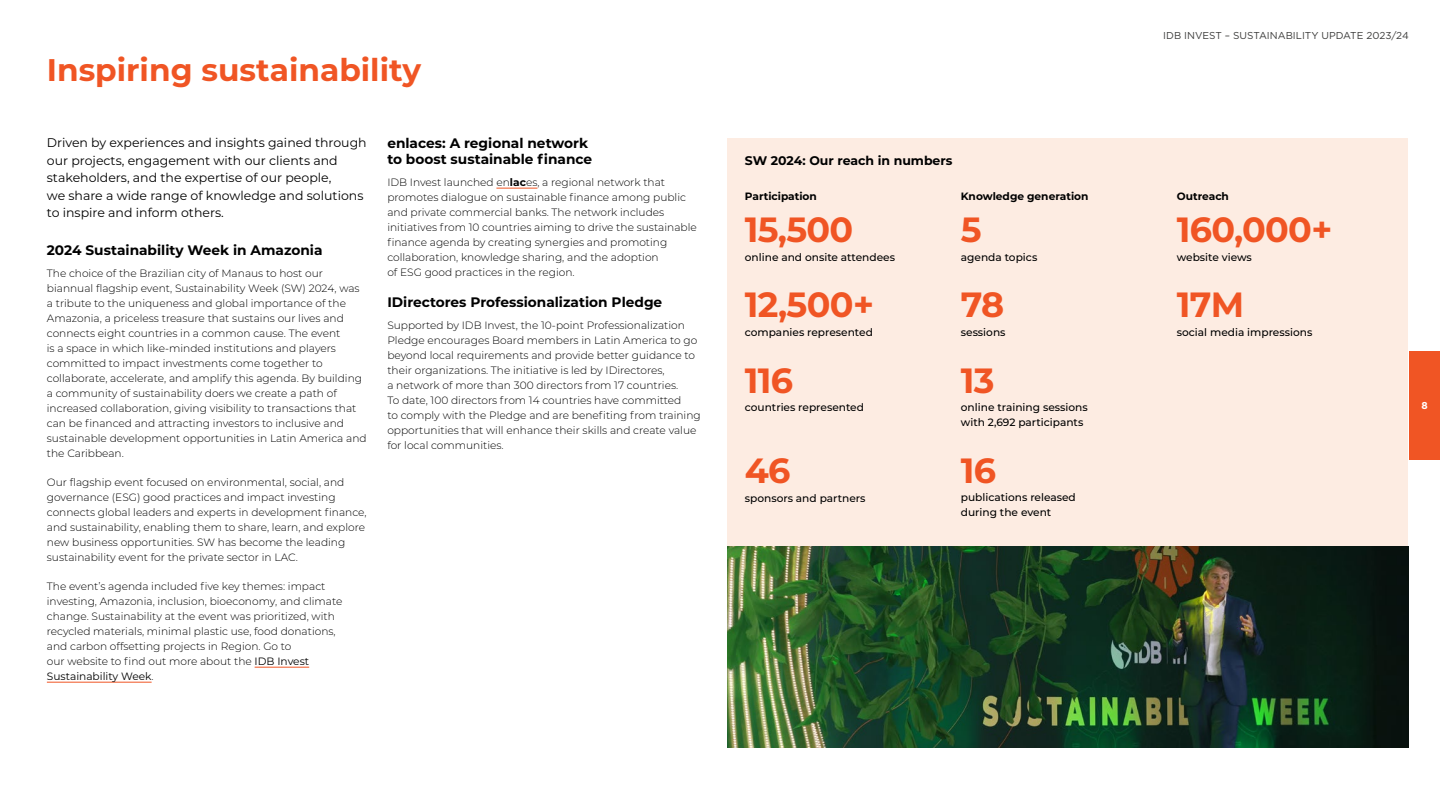
<style>
.page{position:relative;width:1440px;height:810px;background:#fff}
.page>*{position:absolute;margin:0;border:0;box-sizing:border-box;transform-origin:0 0}
.t1{font:700 35px "Montserrat";letter-spacing:-.02em;color:#f05524}
.t2{font:700 31.25px "Montserrat";color:#f05524}
.t3{font:700 13.75px/16.5px "Montserrat";color:#000}
.t4{font:12.5px/17.5px "Montserrat";color:#000}
.t5{font:700 12.5px "Montserrat";color:#000}
.t6{font:300 10.62px/15px "Montserrat";color:#000}
.t7{font:500 10.62px/15px "Montserrat";color:#000}
.t8{font:700 10.62px "Montserrat";color:#000}
.t9{font:10px "Gotham";color:#3c3c3b}
.t10{font:700 10px "Gotham";color:#fff}
.s1{font-weight:400}
.s2{font-weight:700}
</style>
<div class="page">
<div style="left:727px;top:138px;width:681px;height:409px;background:#fdece2"></div>
<hr style="left:255px;top:667px;width:54px;height:1px;background:#f05524">
<hr style="left:47px;top:682px;width:105px;height:1px;background:#f05524">
<hr style="left:496px;top:188px;width:41px;height:1px;background:#f05524">
<img style="left:727px;top:547px;width:682px;height:201px">
<div style="left:1409px;top:351px;width:31px;height:108px;background:#f05524"></div>
<h2 class="t2" style="left:47px;top:47px;width:376px">Inspiring sustainability</h2>
<p class="t4" style="left:47px;top:133px;width:321px">Driven by experiences and insights gained through our projects, engagement with our clients and stakeholders, and the expertise of our people,<br>we share a wide range of knowledge and solutions to inspire and inform others.</p>
<p class="t3" style="left:47px;top:241px;width:277px">2024 Sustainability Week in Amazonia</p>
<p class="t6" style="left:47px;top:265px;width:321px">The choice of the Brazilian city of Manaus to host our biannual flagship event, Sustainability Week (SW) 2024, was a tribute to the uniqueness and global importance of the Amazonia, a priceless treasure that sustains our lives and connects eight countries in a common cause. The event<br>is a space in which like-minded institutions and players committed to impact investments come together to collaborate, accelerate, and amplify this agenda. By building a community of sustainability doers we create a path of increased collaboration, giving visibility to transactions that can be financed and attracting investors to inclusive and sustainable development opportunities in Latin America and the Caribbean.</p>
<p class="t6" style="left:47px;top:475px;width:321px">Our flagship event focused on environmental, social, and governance (ESG) good practices and impact investing connects global leaders and experts in development finance, and sustainability, enabling them to share, learn, and explore new business opportunities. SW has become the leading sustainability event for the private sector in LAC.</p>
<p class="t6" style="left:47px;top:579px;width:297px">The event’s agenda included five key themes: impact investing, Amazonia, inclusion, bioeconomy, and climate change. Sustainability at the event was prioritized, with recycled materials, minimal plastic use, food donations, and carbon offsetting projects in Region. Go to<br>our website to find out more about the <span class="s1">IDB Invest Sustainability Week</span>.</p>
<p class="t3" style="left:387px;top:134px;width:206px">enlaces: A regional network to boost sustainable finance</p>
<p class="t6" style="left:387px;top:175px;width:311px">IDB Invest launched en<span class="s2">lac</span>es, a regional network that promotes dialogue on sustainable finance among public and private commercial banks. The network includes initiatives from 10 countries aiming to drive the sustainable finance agenda by creating synergies and promoting collaboration, knowledge sharing, and the adoption<br>of ESG good practices in the region.</p>
<p class="t3" style="left:387px;top:293px;width:276px">IDirectores Professionalization Pledge</p>
<p class="t6" style="left:387px;top:317px;width:315px">Supported by IDB Invest, the 10-point Professionalization Pledge encourages Board members in Latin America to go beyond local requirements and provide better guidance to their organizations. The initiative is led by IDirectores,<br>a network of more than 300 directors from 17 countries.<br>To date, 100 directors from 14 countries have committed<br>to comply with the Pledge and are benefiting from training opportunities that will enhance their skills and create value for local communities.</p>
<p class="t5" style="left:745px;top:151px;width:209px">SW 2024: Our reach in numbers</p>
<p class="t8" style="left:745px;top:188px;width:74px">Participation</p>
<h1 class="t1" style="left:745px;top:205px;width:110px">15,500</h1>
<p class="t7" style="left:745px;top:249px;width:152px">online and onsite attendees</p>
<h1 class="t1" style="left:745px;top:280px;width:131px">12,500+</h1>
<p class="t7" style="left:745px;top:324px;width:130px">companies represented</p>
<h1 class="t1" style="left:745px;top:355px;width:50px">116</h1>
<p class="t7" style="left:745px;top:399px;width:121px">countries represented</p>
<h1 class="t1" style="left:745px;top:446px;width:47px">46</h1>
<p class="t7" style="left:745px;top:490px;width:122px">sponsors and partners</p>
<p class="t8" style="left:961px;top:188px;width:129px">Knowledge generation</p>
<h1 class="t1" style="left:961px;top:205px;width:22px">5</h1>
<p class="t7" style="left:961px;top:249px;width:78px">agenda topics</p>
<h1 class="t1" style="left:961px;top:280px;width:45px">78</h1>
<p class="t7" style="left:961px;top:324px;width:46px">sessions</p>
<h1 class="t1" style="left:961px;top:355px;width:35px">13</h1>
<p class="t7" style="left:961px;top:399px;width:128px">online training sessions with 2,692 participants</p>
<h1 class="t1" style="left:961px;top:445px;width:37px">16</h1>
<p class="t7" style="left:961px;top:490px;width:117px">publications released during the event</p>
<p class="t9" style="left:1163px;top:29px;width:247px">IDB INVEST – SUSTAINABILITY UPDATE 2023/24</p>
<p class="t8" style="left:1177px;top:188px;width:54px">Outreach</p>
<h1 class="t1" style="left:1177px;top:205px;width:157px">160,000+</h1>
<p class="t7" style="left:1177px;top:249px;width:77px">website views</p>
<h1 class="t1" style="left:1177px;top:280px;width:69px">17M</h1>
<p class="t7" style="left:1177px;top:324px;width:137px">social media impressions</p>
<p class="t10" style="left:1422px;top:399px;width:8px">8</p>
</div>
